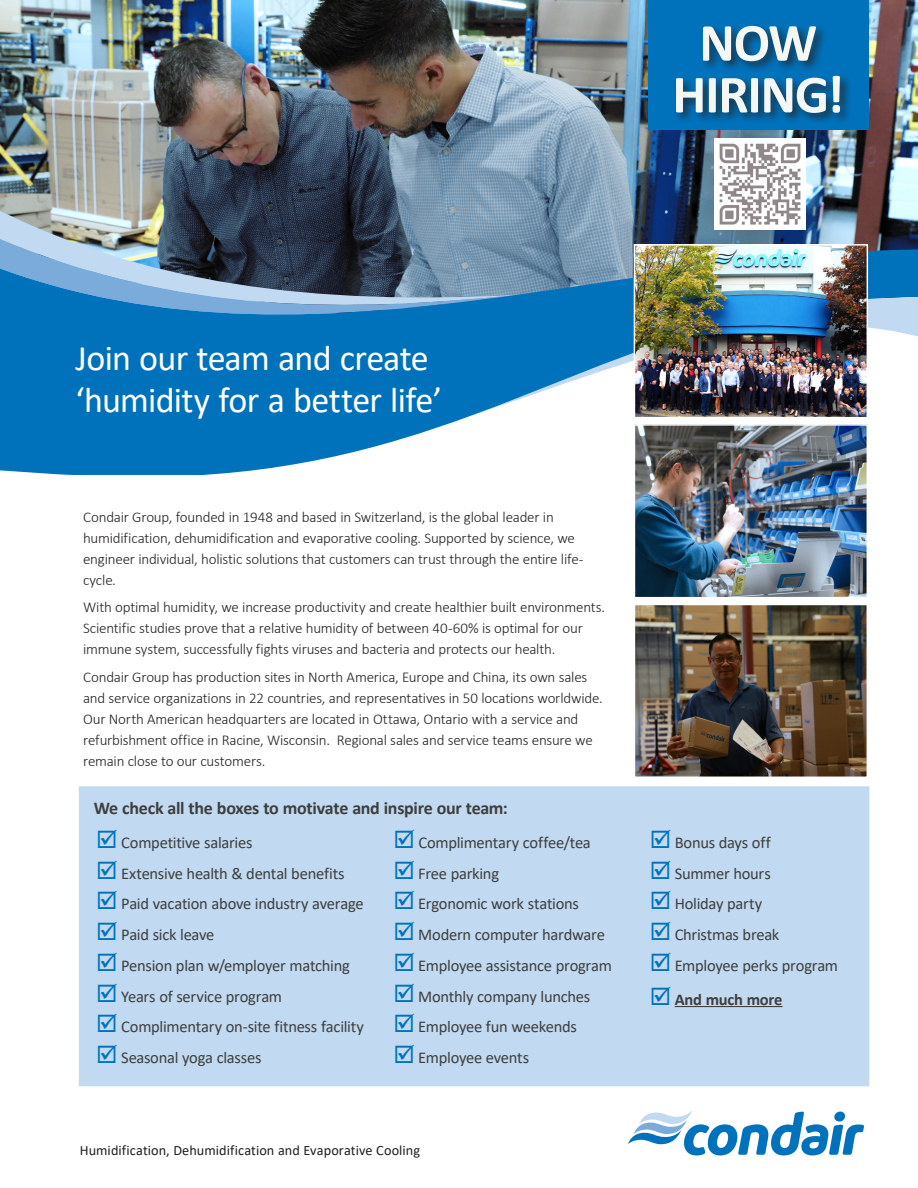
<style>
.page{position:relative;width:918px;height:1188px;background:#fff}
.page>*{position:absolute;margin:0;border:0;box-sizing:border-box;transform-origin:0 0}
.Hospital_Reference{font:700 54px "Calibri";letter-spacing:-.025em;color:#f5f7f5}
.t1{font:36px/42px "Calibri";letter-spacing:-.02em;color:#fff}
.Hospital_Reference-2{font:700 18px "Calibri";letter-spacing:-.02em;color:#3e3e3f}
.Hospital_Reference-3{font:16.5px "Calibri";letter-spacing:-.015em;color:#3e3e3f}
.Hospital_Reference-4{font:700 16.5px "Calibri";letter-spacing:-.01em;color:#3e3e3f}
.Hospital_Reference-5{font:300 15px/21px "Calibri";letter-spacing:-.015em;color:#231f20}
.t2{font:14.25px "Calibri";letter-spacing:.005em;color:#231f20}
</style>
<div class="page">
<img style="left:0;top:0;width:918px;height:249px">
<div style="left:79px;top:786px;width:790px;height:300px;background:#c1daf1;border:2px solid #c1daf1"></div>
<svg style="left:0;top:204px;width:516px;height:45px;background:#6a7885"></svg>
<img style="left:0;top:233px;width:513px;height:16px">
<svg style="left:0;top:249px;width:918px;height:225px;fill:#0072bc"></svg>
<svg style="left:628px;top:1110px;width:236px;height:45px"></svg>
<img style="left:637px;top:247px;width:228px;height:168px">
<div style="left:634px;top:244px;width:234px;height:174px;border:2px solid #fff"></div>
<img style="left:637px;top:427px;width:228px;height:168px">
<div style="left:634px;top:424px;width:234px;height:174px;border:2px solid #fff"></div>
<img style="left:637px;top:607px;width:228px;height:168px">
<div style="left:634px;top:604px;width:234px;height:174px;border:2px solid #fff"></div>
<div style="left:648px;top:0;width:220px;height:130px;background:#0072bc"></div>
<hr style="left:675px;top:1006px;width:108px;height:1px;background:#3e3e3f">
<div style="left:673px;top:23px;width:180px;height:103px;background:#231f20;opacity:.75"></div>
<img style="left:714px;top:138px;width:91px;height:91px">
<p class="Hospital_Reference" style="left:699px;top:5px;width:119px">NOW</p>
<p class="Hospital_Reference" style="left:672px;top:56px;width:173px">HIRING!</p>
<p class="t1" style="left:76px;top:336px;width:368px">Join our team and create ‘humidity for a better life’</p>
<p class="Hospital_Reference-5" style="left:83px;top:506px;width:502px">Condair Group, founded in 1948 and based in Switzerland, is the global leader in humidification, dehumidification and evaporative cooling. Supported by science, we engineer individual, holistic solutions that customers can trust through the entire life&shy;cycle.</p>
<p class="Hospital_Reference-5" style="left:83px;top:597px;width:523px">With optimal humidity, we increase productivity and create healthier built environments.<br>Scientific studies prove that a relative humidity of between 40-60% is optimal for our immune system, successfully fights viruses and bacteria and protects our health.</p>
<p class="Hospital_Reference-5" style="left:83px;top:666px;width:521px">Condair Group has production sites in North America, Europe and China, its own sales and service organizations in 22 countries, and representatives in 50 locations worldwide.<br>Our North American headquarters are located in Ottawa, Ontario with a service and refurbishment office in Racine, Wisconsin. Regional sales and service teams ensure we remain close to our customers.</p>
<p class="Hospital_Reference-2" style="left:94px;top:795px;width:416px">We check all the boxes to motivate and inspire our team:</p>
<p class="Hospital_Reference-3" style="left:418px;top:831px;width:174px">Complimentary coffee/tea</p>
<p class="Hospital_Reference-3" style="left:418px;top:862px;width:82px">Free parking</p>
<p class="Hospital_Reference-3" style="left:418px;top:893px;width:162px">Ergonomic work stations</p>
<p class="Hospital_Reference-3" style="left:418px;top:923px;width:188px">Modern computer hardware</p>
<p class="Hospital_Reference-3" style="left:418px;top:954px;width:195px">Employee assistance program</p>
<p class="Hospital_Reference-3" style="left:418px;top:985px;width:173px">Monthly company lunches</p>
<p class="Hospital_Reference-3" style="left:418px;top:1016px;width:160px">Employee fun weekends</p>
<p class="Hospital_Reference-3" style="left:418px;top:1046px;width:112px">Employee events</p>
<p class="Hospital_Reference-3" style="left:121px;top:831px;width:133px">Competitive salaries</p>
<p class="Hospital_Reference-3" style="left:121px;top:862px;width:225px">Extensive health &amp; dental benefits</p>
<p class="Hospital_Reference-3" style="left:121px;top:893px;width:244px">Paid vacation above industry average</p>
<p class="Hospital_Reference-3" style="left:121px;top:923px;width:95px">Paid sick leave</p>
<p class="Hospital_Reference-3" style="left:121px;top:954px;width:230px">Pension plan w/employer matching</p>
<p class="Hospital_Reference-3" style="left:121px;top:985px;width:162px">Years of service program</p>
<p class="Hospital_Reference-3" style="left:121px;top:1016px;width:244px">Complimentary on-site fitness facility</p>
<p class="Hospital_Reference-3" style="left:121px;top:1046px;width:142px">Seasonal yoga classes</p>
<p class="t2" style="left:80px;top:1140px;width:342px">Humidification, Dehumidification and Evaporative Cooling</p>
<p class="Hospital_Reference-3" style="left:675px;top:831px;width:98px">Bonus days off</p>
<p class="Hospital_Reference-3" style="left:675px;top:862px;width:98px">Summer hours</p>
<p class="Hospital_Reference-3" style="left:675px;top:893px;width:89px">Holiday party</p>
<p class="Hospital_Reference-3" style="left:675px;top:923px;width:106px">Christmas break</p>
<p class="Hospital_Reference-3" style="left:675px;top:954px;width:165px">Employee perks program</p>
<p class="Hospital_Reference-4" style="left:675px;top:988px;width:109px">And much more</p>
</div>
